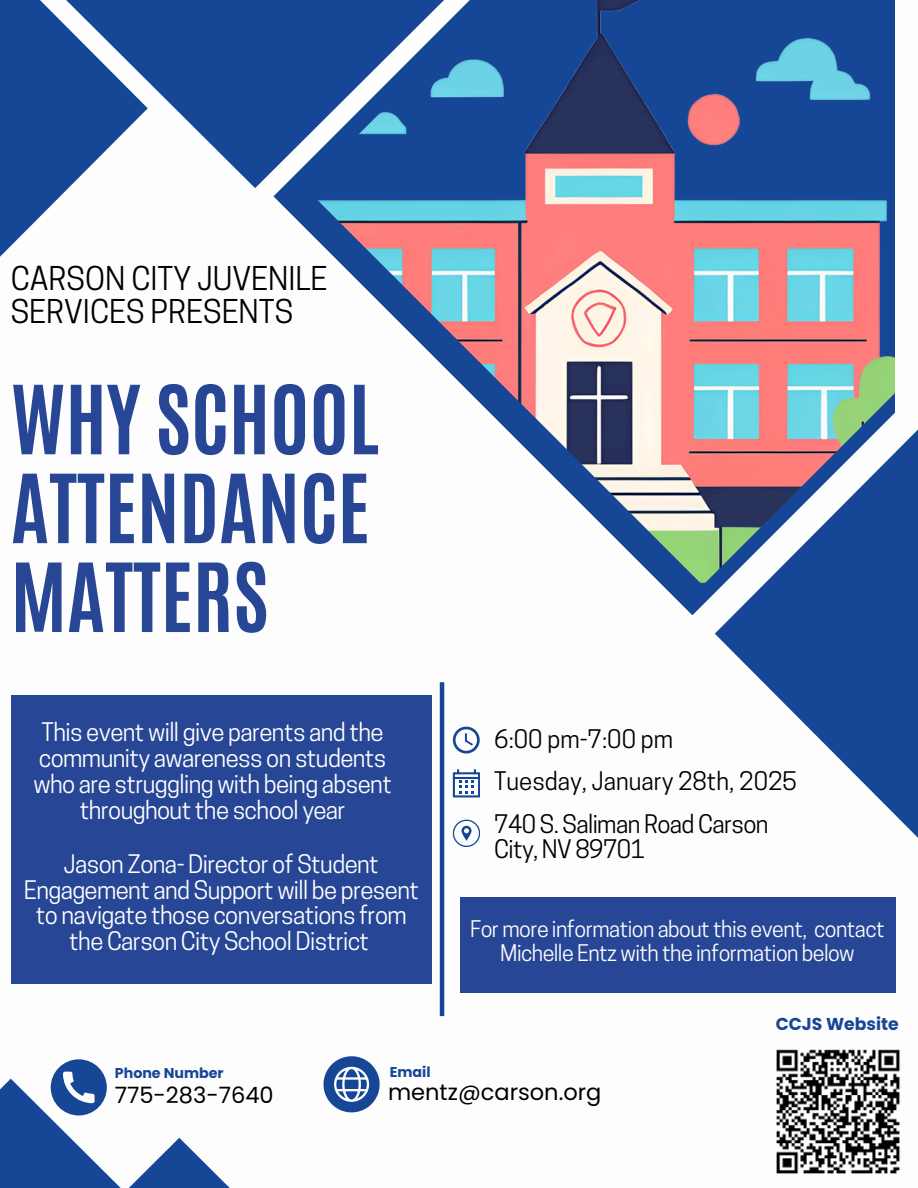
<style>
.page{position:relative;width:918px;height:1188px;background:#fff}
.page>*{position:absolute;margin:0;border:0;box-sizing:border-box;transform-origin:0 0}
.t1{font:700 80.85px/88.8px "Antonio";color:#274695;text-align:justify}
.t2{font:30.75px/33.8px "Cooper Hewitt";color:#000}
.t3{font:24px/25.8px "Cooper Hewitt";letter-spacing:-.025em;color:#fff;text-align:center}
.t4{font:24px/25.8px "Cooper Hewitt";letter-spacing:-.025em;color:#000}
.t5{font:24px "Cooper Hewitt";color:#000}
.t6{font:22.5px "Poppins";color:#000}
.t7{font:21.6px/23.7px "Cooper Hewitt";letter-spacing:-.025em;color:#fdfdfd;text-align:center}
.t8{font:700 17.25px "Poppins";color:#164796}
.t9{font:700 14.25px "Poppins";color:#164796}
</style>
<div class="page">
<svg style="left:273px;top:188px;width:442px;height:427px"></svg>
<hr style="left:440px;top:682px;width:4px;height:334px;background:#164796">
<svg style="left:453px;top:727px;width:27px;height:27px"></svg>
<svg style="left:453px;top:769px;width:27px;height:28px"></svg>
<svg style="left:453px;top:820px;width:27px;height:27px"></svg>
<svg style="left:52px;top:1059px;width:54px;height:20px"></svg>
<svg style="left:324px;top:1056px;width:56px;height:56px"></svg>
<svg style="left:148px;top:0;width:157px;height:188px;fill:#164796"></svg>
<svg style="left:0;top:0;width:148px;height:257px;fill:#164796"></svg>
<svg style="left:715px;top:429px;width:203px;height:409px;fill:#164796"></svg>
<svg style="left:0;top:1079px;width:180px;height:59px"></svg>
<svg style="left:0;top:1138px;width:230px;height:50px;fill:#164796"></svg>
<img style="left:305px;top:0;width:590px;height:585px">
<img style="left:776px;top:1049px;width:125px;height:125px">
<div style="left:460px;top:897px;width:435px;height:95px;background:#274695"></div>
<div style="left:11px;top:696px;width:421px;height:288px;background:#274695"></div>
<p class="t2" style="left:11px;top:265px;width:318px">CARSON CITY JUVENILE<br>SERVICES PRESENTS</p>
<p class="t1" style="left:11px;top:376px;width:370px">WHY SCHOOL ATTENDANCE MATTERS</p>
<p class="t3" style="left:33px;top:722px;width:360px">This event will give parents and the community awareness on students who are struggling with being absent throughout the school year</p>
<p class="t3" style="left:24px;top:854px;width:397px">Jason Zona- Director of Student Engagement and Support will be present to navigate those conversations from the Carson City School District</p>
<p class="t9" style="left:115px;top:1063px;width:110px">Phone Number</p>
<p class="t9" style="left:390px;top:1062px;width:42px">Email</p>
<h1 class="t4" style="left:494px;top:729px;width:180px">6:00 pm-7:00 pm</h1>
<p class="t5" style="left:494px;top:772px;width:304px">Tuesday, January 28th, 2025</p>
<h3 class="t4" style="left:494px;top:814px;width:276px">740 S. Saliman Road Carson<br>City, NV 89701</h3>
<h3 class="t7" style="left:470px;top:920px;width:416px">For more information about this event, contact<br>Michelle Entz with the information below</h3>
<p class="t8" style="left:776px;top:1012px;width:125px">CCJS Website</p>
<p class="t6" style="left:115px;top:1079px;width:160px">775-283-7640</p>
<p class="t6" style="left:388px;top:1076px;width:215px">mentz@carson.org</p>
</div>
